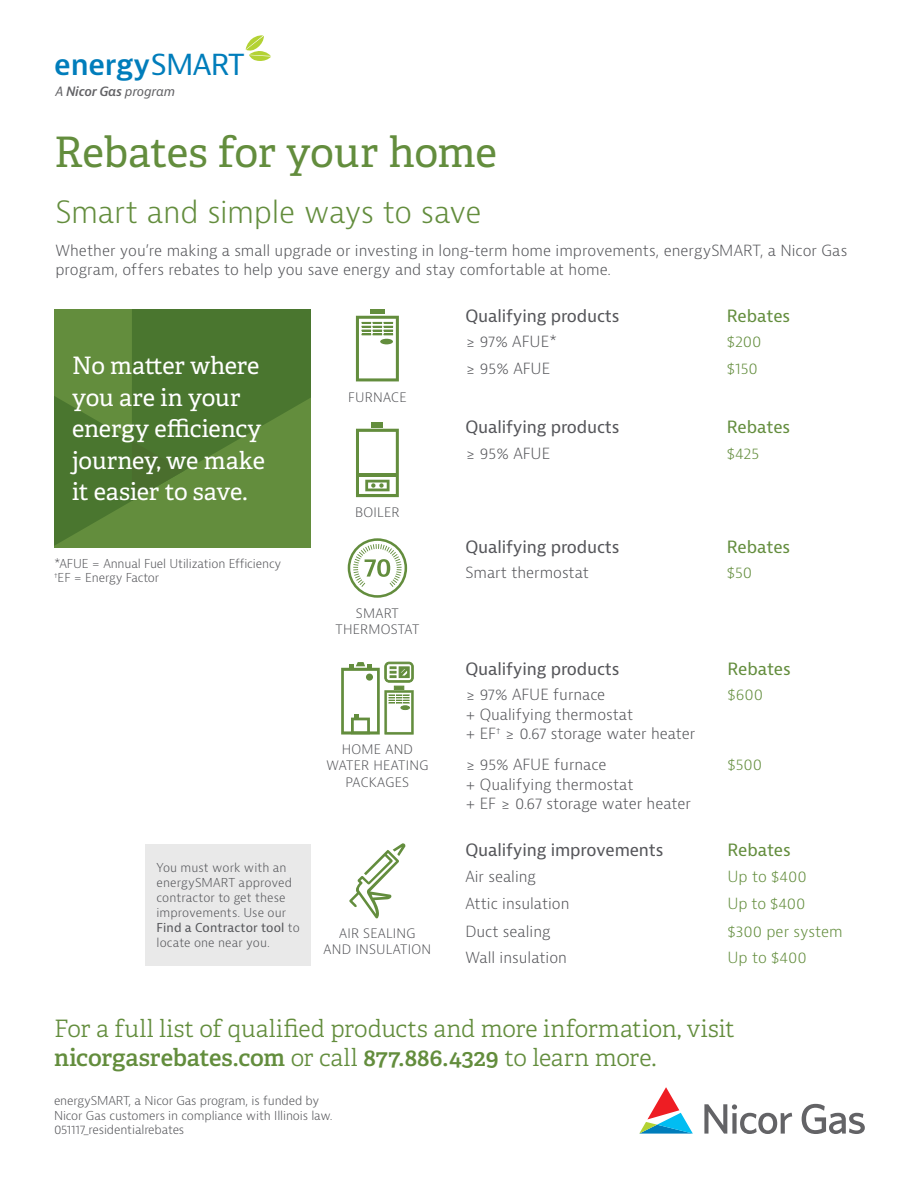
<style>
.page{position:relative;width:918px;height:1188px;background:#fff}
.page>*{position:absolute;margin:0;border:0;box-sizing:border-box;transform-origin:0 0}
.t1{font:42px "Adelle";letter-spacing:-.01em;color:#638d3d}
.t2{font:300 30px "Bernina Sans";letter-spacing:-.015em;color:#638d3d}
.t3{font:600 28.2px "Bernina Sans";letter-spacing:-.01em;color:#007dbb}
.t4{font:300 24px/28.8px "Adelle";color:#638d3d}
.t5{font:24px/31.5px "Adelle";letter-spacing:-.005em;color:#fff}
.t6{font:16.5px "Bernina Sans";letter-spacing:-.01em;color:#55565a}
.t7{font:16.5px "Bernina Sans";letter-spacing:-.005em;color:#638d3d}
.t8{font:300 15px/19.5px "Bernina Sans";color:#55565a}
.t9{font:300 15px "Bernina Sans";letter-spacing:-.005em;color:#638d3d}
.t10{font:300 12.75px/16.5px "Bernina Sans";letter-spacing:.02em;color:#55565a;text-align:center}
.t11{font:italic 12.45px "Bernina Sans";letter-spacing:-.02em;color:#636366}
.t12{font:300 12px/15px "Bernina Sans";letter-spacing:-.01em;color:#55565a}
.s1{font-weight:400}
.s2{font-weight:600}
</style>
<div class="page">
<svg style="left:54px;top:309px;width:257px;height:238px;background:#558035"></svg>
<div style="left:370px;top:309px;width:15px;height:5px;background:#638d3d"></div>
<svg style="left:356px;top:316px;width:43px;height:65px"></svg>
<svg style="left:356px;top:429px;width:43px;height:68px"></svg>
<div style="left:372px;top:422px;width:11px;height:5px;background:#638d3d"></div>
<svg style="left:341px;top:662px;width:73px;height:73px"></svg>
<svg style="left:349px;top:843px;width:56px;height:75px"></svg>
<div style="left:146px;top:844px;width:165px;height:122px;background:#e9e9e9"></div>
<svg style="left:639px;top:1087px;width:54px;height:47px"></svg>
<svg style="left:704px;top:1104px;width:161px;height:30px"></svg>
<svg style="left:246px;top:35px;width:25px;height:26px"></svg>
<svg style="left:348px;top:538px;width:59px;height:60px"></svg>
<h3 class="t3" style="left:54px;top:47px;width:192px">energy<span class="s1">SMART</span></h3>
<p class="t11" style="left:55px;top:83px;width:121px">A <span class="s2">Nicor Gas</span> program</p>
<h1 class="t1" style="left:54px;top:126px;width:444px">Rebates for your home</h1>
<h2 class="t2" style="left:55px;top:192px;width:428px">Smart and simple ways to save</h2>
<p class="t8" style="left:55px;top:241px;width:794px">Whether you’re making a small upgrade or investing in long-term home improvements, energySMART, a Nicor Gas program, offers rebates to help you save energy and stay comfortable at home.</p>
<p class="t6" style="left:465px;top:305px;width:156px">Qualifying products</p>
<p class="t7" style="left:727px;top:305px;width:65px">Rebates</p>
<p class="t8" style="left:465px;top:332px;width:93px">≥ 97% AFUE*</p>
<p class="t9" style="left:727px;top:332px;width:36px">$200</p>
<p class="t8" style="left:465px;top:359px;width:86px">≥ 95% AFUE</p>
<p class="t9" style="left:727px;top:359px;width:32px">$150</p>
<p class="t10" style="left:348px;top:389px;width:60px">FURNACE</p>
<p class="t6" style="left:465px;top:416px;width:156px">Qualifying products</p>
<p class="t7" style="left:727px;top:416px;width:65px">Rebates</p>
<p class="t8" style="left:465px;top:444px;width:86px">≥ 95% AFUE</p>
<p class="t9" style="left:727px;top:443px;width:34px">$425</p>
<h3 class="t5" style="left:72px;top:350px;width:194px">No matter where you are in your energy efficiency journey, we make it easier to save.</h3>
<p class="t12" style="left:54px;top:557px;width:229px;line-height:14.4px">*AFUE = Annual Fuel Utilization Efficiency <sup>†</sup>EF = Energy Factor</p>
<p class="t10" style="left:355px;top:505px;width:46px">BOILER</p>
<p class="t10" style="left:335px;top:605px;width:85px">SMART<br>THERMOSTAT</p>
<p class="t10" style="left:326px;top:741px;width:104px">HOME AND<br>WATER HEATING<br>PACKAGES</p>
<p class="t12" style="left:157px;top:861px;width:145px">You must work with an energySMART approved contractor to get these improvements. Use our<br><span class="s1">Find a Contractor tool</span> to locate one near you.</p>
<p class="t10" style="left:324px;top:925px;width:109px">AIR SEALING<br>AND INSULATION</p>
<p class="t6" style="left:465px;top:536px;width:156px">Qualifying products</p>
<p class="t7" style="left:727px;top:536px;width:65px">Rebates</p>
<p class="t8" style="left:465px;top:563px;width:125px">Smart thermostat</p>
<p class="t9" style="left:727px;top:562px;width:27px">$50</p>
<p class="t6" style="left:465px;top:658px;width:156px">Qualifying products</p>
<p class="t7" style="left:728px;top:658px;width:65px">Rebates</p>
<p class="t8" style="left:465px;top:685px;width:231px">≥ 97% AFUE furnace<br>+ Qualifying thermostat<br>+ EF<sup>†</sup> ≥ 0.67 storage water heater</p>
<p class="t9" style="left:727px;top:685px;width:37px">$600</p>
<p class="t8" style="left:465px;top:756px;width:227px">≥ 95% AFUE furnace<br>+ Qualifying thermostat<br>+ EF ≥ 0.67 storage water heater</p>
<p class="t9" style="left:727px;top:755px;width:36px">$500</p>
<p class="t6" style="left:465px;top:840px;width:200px">Qualifying improvements</p>
<p class="t7" style="left:728px;top:840px;width:65px">Rebates</p>
<p class="t8" style="left:465px;top:867px;width:72px">Air sealing</p>
<p class="t9" style="left:727px;top:867px;width:81px">Up to $400</p>
<p class="t8" style="left:465px;top:894px;width:106px">Attic insulation</p>
<p class="t9" style="left:727px;top:894px;width:80px">Up to $400</p>
<p class="t8" style="left:465px;top:922px;width:86px">Duct sealing</p>
<p class="t9" style="left:727px;top:921px;width:117px">$300 per system</p>
<p class="t8" style="left:465px;top:948px;width:103px">Wall insulation</p>
<p class="t9" style="left:727px;top:948px;width:81px">Up to $400</p>
<h3 class="t4" style="left:54px;top:1015px;width:682px">For a full list of qualified products and more information, visit <span class="s2">nicorgasrebates.com</span> or call <span class="s2">877.886.4329</span> to learn more.</h3>
<p class="t12" style="left:54px;top:1094px;width:280px;line-height:14.4px">energySMART, a Nicor Gas program, is funded by<br>Nicor Gas customers in compliance with Illinois law.<br>051117_residentialrebates</p>
</div>
